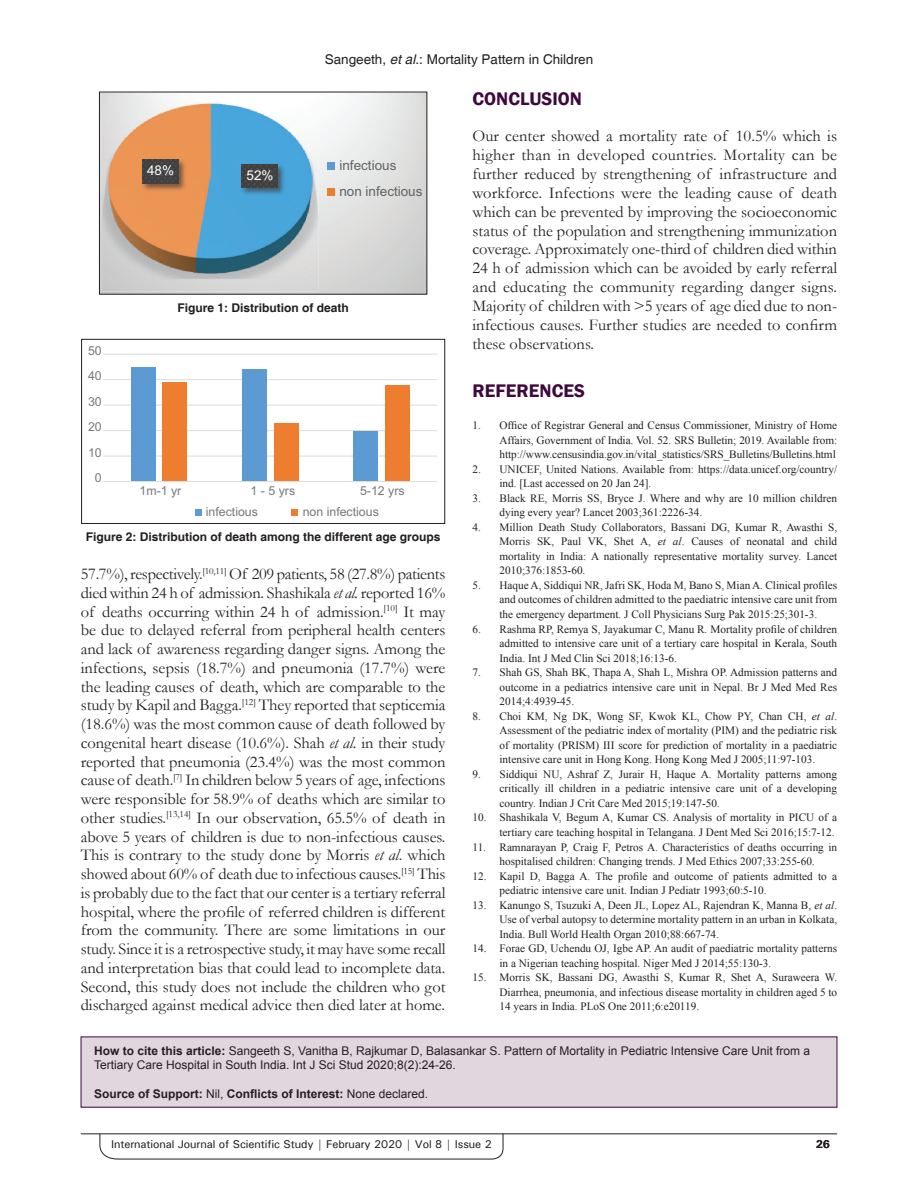
<style>
.page{position:relative;width:918px;height:1188px;background:#fff}
.page>*{position:absolute;margin:0;border:0;box-sizing:border-box;transform-origin:0 0}
.t1{font:600 18.75px "Franklin Gothic";color:#3e083e}
.TX{font:16.5px/18.8px "Garamond";color:#231f20;text-align:justify}
.t2{font:13.5px "Helvetica";color:#231f20}
.t3{font:13.5px/26.1px "Arial";color:#636366}
.t4{font:13.5px "Arial";color:#fff}
.t5{font:12.3px "Arial";color:#76787b}
.SRC{font:12px/14.4px "Arial";color:#231f20}
.FGC{font:700 12px "Helvetica";color:#231f20}
.SRC-2{font:700 12px "Arial";color:#231f20}
.REF{font:11.25px/14.5px "Times New Roman";color:#231f20;text-align:justify}
.RF{font:500 11.25px "Univers";letter-spacing:-.01em;color:#231f20}
.t6{font:700 11.25px "Univers";color:#231f20}
.s1{font-style:italic}
.s2{font-weight:700}
.s3{font-weight:400}
</style>
<div class="page">
<hr style="left:81px;top:1134px;width:756px;height:1px;background:#231f20">
<svg style="left:100px;top:1133px;width:403px;height:26px"></svg>
<img style="left:101px;top:94px;width:324px;height:198px">
<img style="left:102px;top:94px;width:216px;height:198px">
<img style="left:239px;top:162px;width:48px;height:35px">
<div style="left:242px;top:165px;width:36px;height:23px;background:linear-gradient(to right,#434343,#434343)"></div>
<img style="left:140px;top:157px;width:48px;height:36px">
<svg style="left:143px;top:160px;width:35px;height:23px"></svg>
<div style="left:327px;top:162px;width:8px;height:8px;background:#5c9ad3"></div>
<div style="left:327px;top:189px;width:8px;height:7px;background:#ee7d30"></div>
<hr style="left:103px;top:354px;width:334px;height:1px;background:#dcdddf">
<hr style="left:103px;top:379px;width:334px;height:1px;background:#dcdddf">
<hr style="left:103px;top:405px;width:334px;height:1px;background:#dcdddf">
<hr style="left:103px;top:430px;width:334px;height:1px;background:#dcdddf">
<hr style="left:103px;top:456px;width:334px;height:1px;background:#dcdddf">
<div style="left:353px;top:431px;width:25px;height:51px;background:#5c9ad3"></div>
<div style="left:242px;top:369px;width:25px;height:113px;background:#5c9ad3"></div>
<div style="left:131px;top:367px;width:25px;height:115px;background:#5c9ad3"></div>
<div style="left:385px;top:385px;width:25px;height:97px;background:#ee7d30"></div>
<div style="left:274px;top:423px;width:25px;height:59px;background:#ee7d30"></div>
<div style="left:162px;top:382px;width:25px;height:100px;background:#ee7d30"></div>
<hr style="left:103px;top:481px;width:334px;height:1px;background:#dcdddf">
<div style="left:195px;top:509px;width:6px;height:7px;background:#5c9ad3"></div>
<div style="left:292px;top:509px;width:6px;height:7px;background:#ee7d30"></div>
<div style="left:81px;top:339px;width:364px;height:185px;border:1px solid #231f20"></div>
<div style="left:81px;top:1037px;width:756px;height:70px;background:#e0d7de"></div>
<p class="t2" style="left:325px;top:52px;width:270px">Sangeeth, <span class="s1">et al</span>.: Mortality Pattern in Children</p>
<p class="t4" style="left:147px;top:161px;width:29px">48%</p>
<p class="t4" style="left:247px;top:166px;width:29px">52%</p>
<p class="t3" style="left:339px;top:152px;width:85px">infectious<br>non infectious</p>
<p class="t5" style="left:88px;top:342px;width:15px">50</p>
<p class="t5" style="left:88px;top:367px;width:15px">40</p>
<p class="t5" style="left:88px;top:393px;width:15px">30</p>
<p class="t5" style="left:88px;top:418px;width:15px">20</p>
<p class="t5" style="left:88px;top:444px;width:15px">10</p>
<p class="t5" style="left:95px;top:469px;width:8px">0</p>
<p class="FGC" style="left:178px;top:301px;width:173px">Figure 1: Distribution of death</p>
<p class="t5" style="left:140px;top:483px;width:43px">1m-1 yr</p>
<p class="t5" style="left:251px;top:483px;width:46px">1 - 5 yrs</p>
<p class="t5" style="left:360px;top:483px;width:46px">5-12 yrs</p>
<p class="t5" style="left:206px;top:503px;width:54px">infectious</p>
<p class="t5" style="left:303px;top:503px;width:78px">non infectious</p>
<p class="FGC" style="left:86px;top:530px;width:356px">Figure 2: Distribution of death among the different age groups</p>
<p class="TX" style="left:81px;top:564px;width:366px">57.7%), respectively.<sup>[10,11]</sup> Of 209 patients, 58 (27.8%) patients died within 24 h of admission. Shashikala <span class="s1">et al.</span> reported 16% of deaths occurring within 24 h of admission.<sup>[10]</sup> It may be due to delayed referral from peripheral health centers and lack of awareness regarding danger signs. Among the infections, sepsis (18.7%) and pneumonia (17.7%) were the leading causes of death, which are comparable to the study by Kapil and Bagga.<sup>[12]</sup> They reported that septicemia (18.6%) was the most common cause of death followed by congenital heart disease (10.6%). Shah <span class="s1">et al.</span> in their study reported that pneumonia (23.4%) was the most common cause of death.<sup>[7]</sup> In children below 5 years of age, infections were responsible for 58.9% of deaths which are similar to other studies.<sup>[13,14]</sup> In our observation, 65.5% of death in above 5 years of children is due to non-infectious causes.<br>This is contrary to the study done by Morris <span class="s1">et al</span>. which showed about 60% of death due to infectious causes.<sup>[15]</sup> This is probably due to the fact that our center is a tertiary referral hospital, where the profile of referred children is different from the community. There are some limitations in our study. Since it is a retrospective study, it may have some recall and interpretation bias that could lead to incomplete data.<br>Second, this study does not include the children who got discharged against medical advice then died later at home.</p>
<h1 class="t1" style="left:472px;top:87px;width:111px">CONCLUSION</h1>
<p class="TX" style="left:472px;top:126px;width:366px">Our center showed a mortality rate of 10.5% which is higher than in developed countries. Mortality can be further reduced by strengthening of infrastructure and workforce. Infections were the leading cause of death which can be prevented by improving the socioeconomic status of the population and strengthening immunization coverage. Approximately one-third of children died within 24 h of admission which can be avoided by early referral and educating the community regarding danger signs.<br>Majority of children with &gt;5 years of age died due to non&shy;infectious causes. Further studies are needed to confirm these observations.</p>
<h1 class="t1" style="left:472px;top:379px;width:114px">REFERENCES</h1>
<p class="REF" style="left:500px;top:418px;width:339px;text-indent:-27px">1. Office of Registrar General and Census Commissioner, Ministry of Home Affairs, Government of India. Vol. 52. SRS Bulletin; 2019. Available from: http://www.censusindia.gov.in/vital_statistics/SRS_Bulletins/Bulletins.html</p>
<p class="REF" style="left:500px;top:461px;width:339px;text-indent:-27px">2. UNICEF, United Nations. Available from: https://data.unicef.org/country/ ind. [Last accessed on 20 Jan 24].</p>
<p class="REF" style="left:500px;top:490px;width:339px;text-indent:-27px">3. Black RE, Morris SS, Bryce J. Where and why are 10 million children dying every year? Lancet 2003;361:2226-34.</p>
<p class="REF" style="left:500px;top:519px;width:339px;text-indent:-27px">4. Million Death Study Collaborators, Bassani DG, Kumar R, Awasthi S, Morris SK, Paul VK, Shet A, <span class="s1">et al</span>. Causes of neonatal and child mortality in India: A nationally representative mortality survey. Lancet 2010;376:1853-60.</p>
<p class="REF" style="left:500px;top:578px;width:339px;text-indent:-27px">5. Haque A, Siddiqui NR, Jafri SK, Hoda M, Bano S, Mian A. Clinical profiles and outcomes of children admitted to the paediatric intensive care unit from the emergency department. J Coll Physicians Surg Pak 2015:25;301-3.</p>
<p class="REF" style="left:500px;top:621px;width:339px;text-indent:-27px">6. Rashma RP, Remya S, Jayakumar C, Manu R<span class="s1">.</span> Mortality profile of children admitted to intensive care unit of a tertiary care hospital in Kerala, South India. Int J Med Clin Sci 2018;16:13-6.</p>
<p class="REF" style="left:500px;top:665px;width:339px;text-indent:-27px">7. Shah GS, Shah BK, Thapa A, Shah L, Mishra OP. Admission patterns and outcome in a pediatrics intensive care unit in Nepal. Br J Med Med Res 2014;4:4939-45.</p>
<p class="REF" style="left:500px;top:708px;width:339px;text-indent:-27px">8. Choi KM, Ng DK, Wong SF, Kwok KL, Chow PY, Chan CH, <span class="s1">et al</span>.<br>Assessment of the pediatric index of mortality (PIM) and the pediatric risk of mortality (PRISM) III score for prediction of mortality in a paediatric intensive care unit in Hong Kong. Hong Kong Med J 2005;11:97-103.</p>
<p class="REF" style="left:500px;top:766px;width:339px;text-indent:-27px">9. Siddiqui NU, Ashraf Z, Jurair H, Haque A. Mortality patterns among critically ill children in a pediatric intensive care unit of a developing country. Indian J Crit Care Med 2015;19:147-50.</p>
<p class="REF" style="left:472px;top:810px;width:366px;text-align:right">10. Shashikala V, Begum A, Kumar CS. Analysis of mortality in PICU of a tertiary care teaching hospital in Telangana. J Dent Med Sci 2016;15:7-12.</p>
<p class="REF" style="left:472px;top:839px;width:366px;text-align:center">11. Ramnarayan P, Craig F, Petros A. Characteristics of deaths occurring in hospitalised children: Changing trends. J Med Ethics 2007;33:255-60.</p>
<p class="REF" style="left:500px;top:868px;width:339px;text-indent:-27px">12. Kapil D, Bagga A. The profile and outcome of patients admitted to a pediatric intensive care unit. Indian J Pediatr 1993;60:5-10.</p>
<p class="REF" style="left:500px;top:897px;width:339px;text-indent:-27px">13. Kanungo S, Tsuzuki A, Deen JL, Lopez AL, Rajendran K, Manna B, <span class="s1">et al</span>.<br>Use of verbal autopsy to determine mortality pattern in an urban in Kolkata, India. Bull World Health Organ 2010;88:667-74.</p>
<p class="REF" style="left:500px;top:941px;width:339px;text-indent:-27px">14. Forae GD, Uchendu OJ, Igbe AP. An audit of paediatric mortality patterns in a Nigerian teaching hospital. Niger Med J 2014;55:130-3.</p>
<p class="REF" style="left:500px;top:970px;width:339px;text-indent:-27px">15. Morris SK, Bassani DG, Awasthi S, Kumar R, Shet A, Suraweera W.<br>Diarrhea, pneumonia, and infectious disease mortality in children aged 5 to 14 years in India. PLoS One 2011;6:e20119.</p>
<p class="SRC" style="left:94px;top:1044px;width:718px"><span class="s2">How to cite this article:</span> Sangeeth S, Vanitha B, Rajkumar D, Balasankar S. Pattern of Mortality in Pediatric Intensive Care Unit from a<br>Tertiary Care Hospital in South India. Int J Sci Stud 2020;8(2):24-26.</p>
<p class="SRC-2" style="left:94px;top:1086px;width:336px">Source of Support: <span class="s3">Nil,</span> Conflicts of Interest: <span class="s3">None declared.</span></p>
<p class="RF" style="left:111px;top:1137px;width:382px">International Journal of Scientific Study | February 2020 | Vol 8 | Issue 2</p>
<p class="t6" style="left:816px;top:1137px;width:16px">26</p>
</div>
